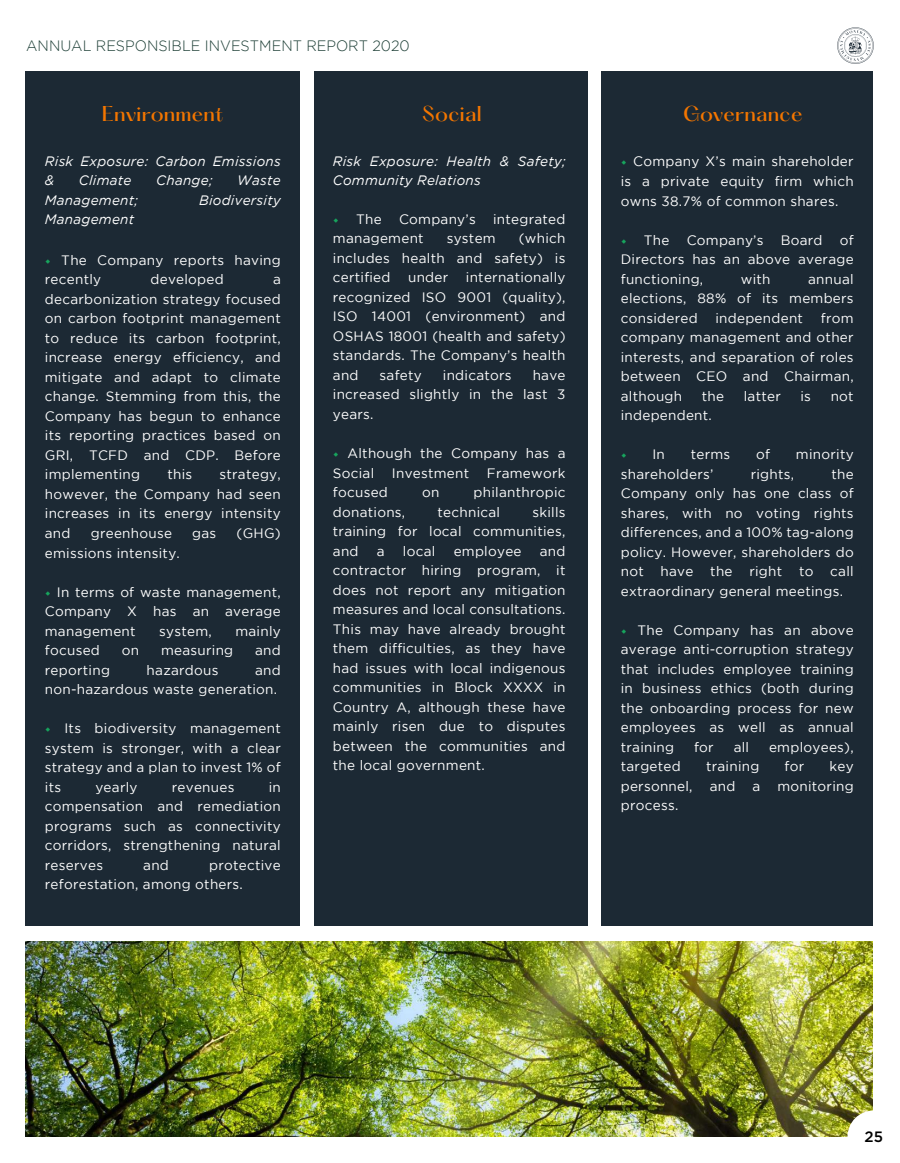
<style>
.page{position:relative;width:900px;height:1163px;background:#fff}
.page>*{position:absolute;margin:0;border:0;box-sizing:border-box;transform-origin:0 0}
.t1{font:500 18.75px "Hatton";letter-spacing:.005em;color:#f47600}
.t2{font:300 15px "Gotham";color:#1a3c33;scale:.96 1}
.t3{font:500 15px "Gotham";color:#000}
.t4{font:13.58px/19.5px "Gotham";letter-spacing:.02em;color:#fff;text-align:justify}
.t5{font:italic 13.58px/19.5px "Gotham";letter-spacing:.02em;color:#fff}
.s1{font-family:"Hatton";font-weight:500;font-size:13.5px;color:#17a45d}
</style>
<div class="page">
<img style="left:26px;top:941px;width:846px;height:195px">
<div style="left:26px;top:71px;width:274px;height:855px;background:#1c2934"></div>
<div style="left:314px;top:71px;width:273px;height:855px;background:#1c2934"></div>
<div style="left:423px;top:273px;width:8px;height:8px;background:#1b242b;border-radius:50%"></div>
<div style="left:468px;top:273px;width:8px;height:8px;background:#1b242b;border-radius:50%"></div>
<div style="left:601px;top:71px;width:271px;height:855px;background:#1c2934"></div>
<div style="left:848px;top:1110px;width:52px;height:52px;background:#fff;border-radius:50%"></div>
<svg style="left:837px;top:27px;width:37px;height:37px"></svg>
<p class="t2" style="left:26px;top:37px;width:401px">ANNUAL RESPONSIBLE INVESTMENT REPORT 2020</p>
<h1 class="t1" style="left:102px;top:103px;width:123px">Environment</h1>
<h1 class="t1" style="left:422px;top:103px;width:61px">Social</h1>
<p class="t5" style="left:45px;top:151px;width:237px">Risk Exposure: Carbon Emissions &amp;</p>
<p class="t5" style="left:79px;top:170px;width:54px">Climate</p>
<p class="t5" style="left:156px;top:170px;width:58px">Change;</p>
<p class="t5" style="left:237px;top:170px;width:45px">Waste</p>
<p class="t5" style="left:45px;top:190px;width:95px">Management;</p>
<p class="t5" style="left:199px;top:190px;width:83px">Biodiversity</p>
<p class="t5" style="left:45px;top:209px;width:91px">Management</p>
<p class="t4" style="left:45px;top:250px;width:237px"><span class="s1">•</span> The Company reports having recently</p>
<p class="t4" style="left:151px;top:270px;width:75px">developed</p>
<p class="t4" style="left:45px;top:270px;width:237px;text-indent:228px">a decarbonization strategy focused on carbon footprint management to reduce its carbon footprint, increase energy efficiency, and mitigate and adapt to climate change. Stemming from this, the Company has begun to enhance its reporting practices based on GRI, TCFD and CDP. Before implementing</p>
<p class="t4" style="left:167px;top:465px;width:26px">this</p>
<p class="t4" style="left:45px;top:465px;width:237px;text-indent:175px">strategy, however, the Company had seen increases in its energy intensity and</p>
<p class="t4" style="left:91px;top:523px;width:83px">greenhouse</p>
<p class="t4" style="left:192px;top:523px;width:26px">gas</p>
<p class="t4" style="left:237px;top:523px;width:46px">(GHG)</p>
<p class="t4" style="left:45px;top:543px;width:137px">emissions intensity.</p>
<p class="t4" style="left:45px;top:582px;width:237px"><span class="s1">•</span> In terms of waste management, Company X has an average management</p>
<p class="t4" style="left:159px;top:621px;width:54px">system,</p>
<p class="t4" style="left:235px;top:621px;width:47px">mainly</p>
<p class="t4" style="left:45px;top:640px;width:57px">focused</p>
<p class="t4" style="left:122px;top:640px;width:19px">on</p>
<p class="t4" style="left:161px;top:640px;width:74px">measuring</p>
<p class="t4" style="left:255px;top:640px;width:27px">and</p>
<p class="t4" style="left:45px;top:660px;width:67px">reporting</p>
<p class="t4" style="left:147px;top:660px;width:73px">hazardous</p>
<p class="t4" style="left:45px;top:660px;width:237px;text-align:right">and<br>non-hazardous waste generation.</p>
<p class="t4" style="left:45px;top:718px;width:237px"><span class="s1">•</span> Its biodiversity management system is stronger, with a clear strategy and a plan to invest 1% of its</p>
<p class="t4" style="left:95px;top:777px;width:44px">yearly</p>
<p class="t4" style="left:172px;top:777px;width:64px">revenues</p>
<p class="t4" style="left:45px;top:777px;width:237px;text-indent:224px">in compensation and remediation programs such as connectivity corridors, strengthening natural reserves</p>
<p class="t4" style="left:143px;top:855px;width:27px">and</p>
<p class="t4" style="left:45px;top:855px;width:237px;text-indent:164px">protective reforestation, among others.</p>
<p class="t5" style="left:333px;top:151px;width:234px">Risk Exposure: Health &amp; Safety;<br>Community Relations</p>
<p class="t4" style="left:333px;top:209px;width:50px"><span class="s1">•</span> The</p>
<p class="t4" style="left:399px;top:209px;width:78px">Company’s</p>
<p class="t4" style="left:493px;top:209px;width:74px">integrated</p>
<p class="t4" style="left:333px;top:229px;width:92px">management</p>
<p class="t4" style="left:447px;top:229px;width:51px">system</p>
<p class="t4" style="left:333px;top:229px;width:234px;text-indent:186px">(which includes health and safety) is certified</p>
<p class="t4" style="left:333px;top:268px;width:234px;text-indent:133px">internationally recognized ISO 9001 (quality), ISO 14001 (environment) and OSHAS 18001 (health and safety) standards. The Company’s health and</p>
<p class="t4" style="left:408px;top:268px;width:42px">under</p>
<p class="t4" style="left:380px;top:365px;width:44px">safety</p>
<p class="t4" style="left:443px;top:365px;width:70px">indicators</p>
<p class="t4" style="left:333px;top:365px;width:234px;text-indent:200px">have increased slightly in the last 3 years.</p>
<p class="t4" style="left:333px;top:443px;width:234px"><span class="s1">•</span> Although the Company has a<br>Social</p>
<p class="t4" style="left:392px;top:463px;width:79px">Investment</p>
<p class="t4" style="left:487px;top:463px;width:80px">Framework</p>
<p class="t4" style="left:333px;top:482px;width:57px">focused</p>
<p class="t4" style="left:422px;top:482px;width:19px">on</p>
<p class="t4" style="left:474px;top:482px;width:93px">philanthropic</p>
<p class="t4" style="left:333px;top:502px;width:74px">donations,</p>
<p class="t4" style="left:438px;top:502px;width:64px">technical</p>
<p class="t4" style="left:333px;top:502px;width:234px;text-indent:199px">skills training for local communities, and</p>
<p class="t4" style="left:333px;top:541px;width:234px;text-indent:207px">and contractor hiring program, it does not report any mitigation measures and local consultations.<br>This may have already brought them difficulties, as they have had issues with local indigenous communities in Block XXXX in Country A, although these have mainly risen due to disputes between the communities and the local government.</p>
<p class="t4" style="left:377px;top:541px;width:9px">a</p>
<p class="t4" style="left:403px;top:541px;width:34px">local</p>
<p class="t4" style="left:454px;top:541px;width:69px">employee</p>
<h1 class="t1" style="left:683px;top:103px;width:121px">Governance</h1>
<p class="t4" style="left:621px;top:152px;width:234px"><span class="s1">•</span> Company X’s main shareholder is a private equity firm which owns 38.7% of common shares.</p>
<p class="t4" style="left:621px;top:230px;width:50px"><span class="s1">•</span> The</p>
<p class="t4" style="left:687px;top:230px;width:78px">Company’s</p>
<p class="t4" style="left:781px;top:230px;width:43px">Board</p>
<p class="t4" style="left:621px;top:230px;width:234px;text-indent:219px">of Directors has an above average functioning,</p>
<p class="t4" style="left:621px;top:269px;width:234px;text-indent:187px">annual elections, 88% of its members considered</p>
<p class="t4" style="left:741px;top:269px;width:31px">with</p>
<p class="t4" style="left:621px;top:308px;width:234px;text-indent:200px">from company management and other interests, and separation of roles between CEO and Chairman, although</p>
<p class="t4" style="left:716px;top:308px;width:89px">independent</p>
<p class="t4" style="left:702px;top:386px;width:24px">the</p>
<p class="t4" style="left:744px;top:386px;width:39px">latter</p>
<p class="t4" style="left:800px;top:386px;width:12px">is</p>
<p class="t4" style="left:831px;top:386px;width:25px">not</p>
<p class="t4" style="left:621px;top:405px;width:93px">independent.</p>
<p class="t4" style="left:621px;top:444px;width:46px"><span class="s1">•</span> In</p>
<p class="t4" style="left:691px;top:444px;width:41px">terms</p>
<p class="t4" style="left:756px;top:444px;width:15px">of</p>
<p class="t4" style="left:796px;top:444px;width:59px">minority</p>
<p class="t4" style="left:621px;top:464px;width:94px">shareholders’</p>
<p class="t4" style="left:751px;top:464px;width:45px">rights,</p>
<p class="t4" style="left:621px;top:464px;width:234px;text-indent:211px">the Company only has one class of shares, with no voting rights differences, and a 100% tag-along policy. However, shareholders do not have the right to call extraordinary general meetings.</p>
<p class="t4" style="left:621px;top:620px;width:234px"><span class="s1">•</span> The Company has an above average anti-corruption strategy that includes employee training in business ethics (both during the onboarding process for new employees as well as annual training</p>
<p class="t4" style="left:694px;top:737px;width:21px">for</p>
<p class="t4" style="left:734px;top:737px;width:17px">all</p>
<p class="t4" style="left:769px;top:737px;width:86px">employees),</p>
<p class="t4" style="left:621px;top:756px;width:62px">targeted</p>
<p class="t4" style="left:706px;top:756px;width:55px">training</p>
<p class="t4" style="left:785px;top:756px;width:21px">for</p>
<p class="t4" style="left:830px;top:756px;width:26px">key</p>
<p class="t4" style="left:621px;top:776px;width:73px">personnel,</p>
<p class="t4" style="left:710px;top:776px;width:27px">and</p>
<p class="t4" style="left:752px;top:776px;width:9px">a</p>
<p class="t4" style="left:777px;top:776px;width:78px">monitoring</p>
<p class="t4" style="left:621px;top:795px;width:59px">process.</p>
<p class="t3" style="left:864px;top:1128px;width:20px">25</p>
</div>
